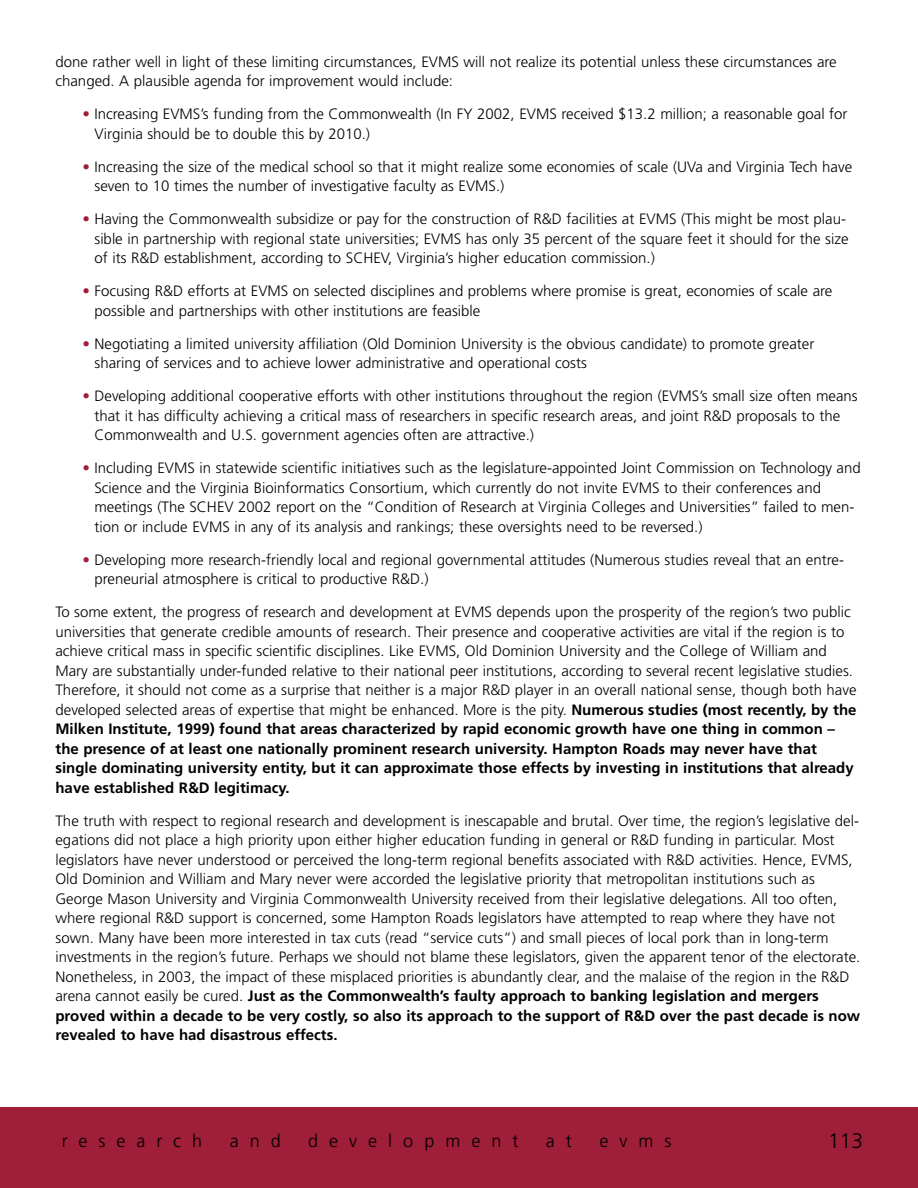
<style>
.page{position:relative;width:918px;height:1188px;background:#fff}
.page>*{position:absolute;margin:0;border:0;box-sizing:border-box;transform-origin:0 0}
.t1{font:300 21px "Frutiger";color:#000}
.t2{font:300 18px "Frutiger";letter-spacing:.61em;color:#000}
.t3{font:300 15px/19.5px "Frutiger";color:#000}
.s1{color:#9f1e38}
.s2{font-weight:700}
</style>
<div class="page">
<div style="left:0;top:1107px;width:918px;height:81px;background:#9f1e38"></div>
<p class="t3" style="left:56px;top:53px;width:783px">done rather well in light of these limiting circumstances, EVMS will not realize its potential unless these circumstances are changed. A plausible agenda for improvement would include:</p>
<p class="t3" style="left:94px;top:105px;width:755px;text-indent:-12px"><span class="s1">•</span> Increasing EVMS’s funding from the Commonwealth (In FY 2002, EVMS received $13.2 million; a reasonable goal for<br>Virginia should be to double this by 2010.)</p>
<p class="t3" style="left:94px;top:158px;width:759px;text-indent:-12px"><span class="s1">•</span> Increasing the size of the medical school so that it might realize some economies of scale (UVa and Virginia Tech have seven to 10 times the number of investigative faculty as EVMS.)</p>
<p class="t3" style="left:94px;top:210px;width:756px;text-indent:-12px"><span class="s1">•</span> Having the Commonwealth subsidize or pay for the construction of R&amp;D facilities at EVMS (This might be most plau&shy;sible in partnership with regional state universities; EVMS has only 35 percent of the square feet it should for the size of its R&amp;D establishment, according to SCHEV, Virginia’s higher education commission.)</p>
<p class="t3" style="left:94px;top:282px;width:739px;text-indent:-12px"><span class="s1">•</span> Focusing R&amp;D efforts at EVMS on selected disciplines and problems where promise is great, economies of scale are possible and partnerships with other institutions are feasible</p>
<p class="t3" style="left:94px;top:335px;width:721px;text-indent:-12px"><span class="s1">•</span> Negotiating a limited university affiliation (Old Dominion University is the obvious candidate) to promote greater sharing of services and to achieve lower administrative and operational costs</p>
<p class="t3" style="left:94px;top:387px;width:765px;text-indent:-12px"><span class="s1">•</span> Developing additional cooperative efforts with other institutions throughout the region (EVMS’s small size often means that it has difficulty achieving a critical mass of researchers in specific research areas, and joint R&amp;D proposals to the<br>Commonwealth and U.S. government agencies often are attractive.)</p>
<p class="t3" style="left:94px;top:459px;width:768px;text-indent:-12px"><span class="s1">•</span> Including EVMS in statewide scientific initiatives such as the legislature-appointed Joint Commission on Technology and Science and the Virginia Bioinformatics Consortium, which currently do not invite EVMS to their conferences and meetings (The SCHEV 2002 report on the “Condition of Research at Virginia Colleges and Universities” failed to men&shy;tion or include EVMS in any of its analysis and rankings; these oversights need to be reversed.)</p>
<p class="t3" style="left:94px;top:551px;width:751px;text-indent:-12px"><span class="s1">•</span> Developing more research-friendly local and regional governmental attitudes (Numerous studies reveal that an entre&shy;preneurial atmosphere is critical to productive R&amp;D.)</p>
<p class="t3" style="left:56px;top:603px;width:803px">To some extent, the progress of research and development at EVMS depends upon the prosperity of the region’s two public universities that generate credible amounts of research. Their presence and cooperative activities are vital if the region is to achieve critical mass in specific scientific disciplines. Like EVMS, Old Dominion University and the College of William and Mary are substantially under-funded relative to their national peer institutions, according to several recent legislative studies.<br>Therefore, it should not come as a surprise that neither is a major R&amp;D player in an overall national sense, though both have developed selected areas of expertise that might be enhanced. More is the pity. <span class="s2">Numerous studies (most recently, by the Milken Institute, 1999) found that areas characterized by rapid economic growth have one thing in common – the presence of at least one nationally prominent research university. Hampton Roads may never have that single dominating university entity, but it can approximate those effects by investing in institutions that already have established R&amp;D legitimacy.</span></p>
<p class="t3" style="left:56px;top:812px;width:806px">The truth with respect to regional research and development is inescapable and brutal. Over time, the region’s legislative del&shy;egations did not place a high priority upon either higher education funding in general or R&amp;D funding in particular. Most legislators have never understood or perceived the long-term regional benefits associated with R&amp;D activities. Hence, EVMS, Old Dominion and William and Mary never were accorded the legislative priority that metropolitan institutions such as George Mason University and Virginia Commonwealth University received from their legislative delegations. All too often, where regional R&amp;D support is concerned, some Hampton Roads legislators have attempted to reap where they have not sown. Many have been more interested in tax cuts (read “service cuts”) and small pieces of local pork than in long-term investments in the region’s future. Perhaps we should not blame these legislators, given the apparent tenor of the electorate.<br>Nonetheless, in 2003, the impact of these misplaced priorities is abundantly clear, and the malaise of the region in the R&amp;D arena cannot easily be cured. <span class="s2">Just as the Commonwealth’s faulty approach to banking legislation and mergers proved within a decade to be very costly, so also its approach to the support of R&amp;D over the past decade is now revealed to have had disastrous effects.</span></p>
<p class="t2" style="left:62px;top:1133px;width:142px">research</p>
<p class="t2" style="left:230px;top:1133px;width:53px">and</p>
<p class="t2" style="left:308px;top:1133px;width:212px">development</p>
<p class="t2" style="left:546px;top:1133px;width:27px">a t</p>
<p class="t2" style="left:599px;top:1133px;width:74px">evms</p>
<h1 class="t1" style="left:828px;top:1132px;width:37px">113</h1>
</div>
